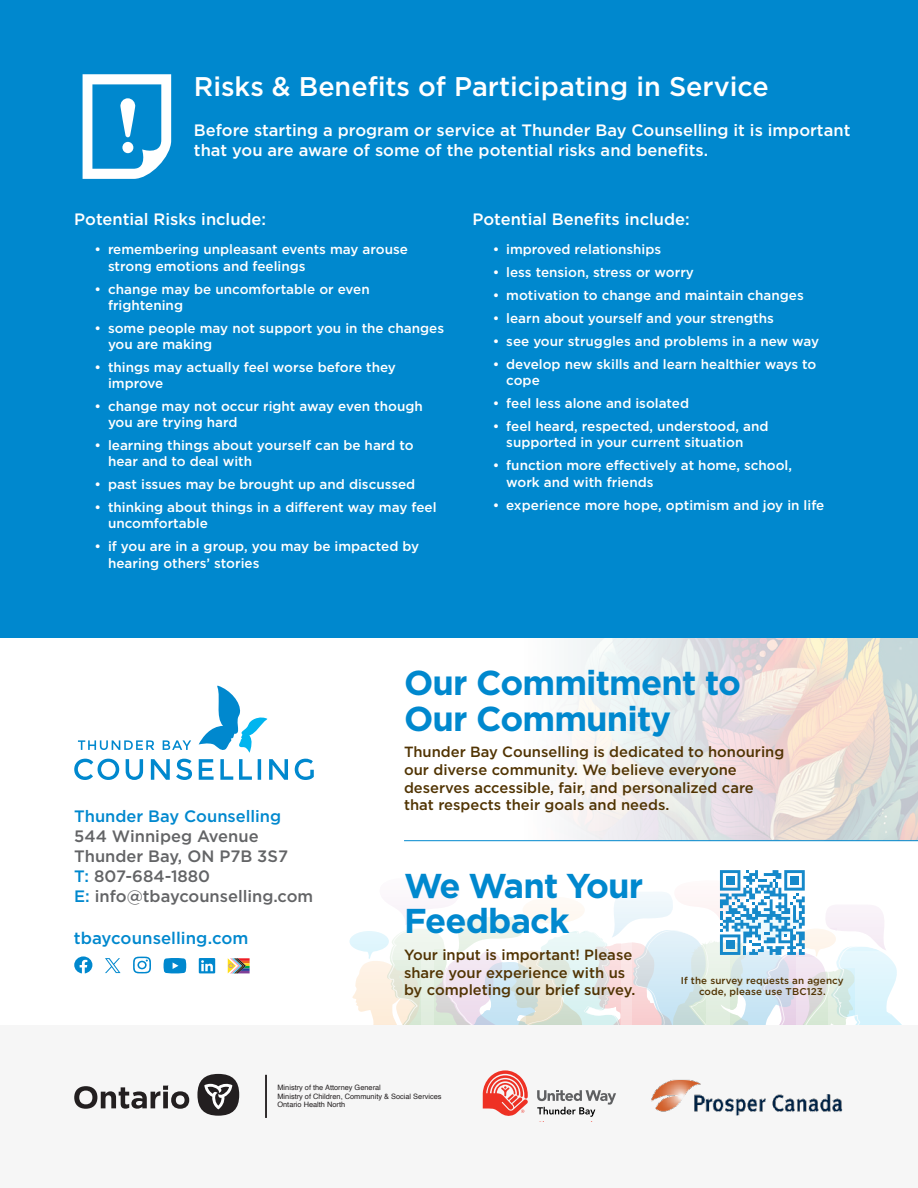
<style>
.page{position:relative;width:918px;height:1188px;background:#fff}
.page>*{position:absolute;margin:0;border:0;box-sizing:border-box;transform-origin:0 0}
.t1{font:700 34.5px/35.4px "Gotham";letter-spacing:-.025em;color:#0088ce}
.t2{font:500 27px "Gotham";color:#fff}
.t3{font:500 16.8px "Gotham";color:#0088ce}
.t4{font:500 16.5px/19.8px "Gotham";color:#fff}
.t5{font:500 16.5px/19.8px "Gotham";color:#636466}
.t6{font:500 16.5px "Gotham";color:#0088ce}
.t7{font:500 14.85px/17.7px "Gotham";color:#513403}
.t8{font:500 13.5px/16.2px "Gotham";color:#fff}
.t9{font:500 9.9px/11.9px "Gotham";letter-spacing:.01em;color:#513403;text-align:center}
.t10{font:7.35px/8.9px "Helvetica";color:#231f20}
.s1{color:#0088ce}
</style>
<div class="page">
<img style="left:568px;top:638px;width:350px;height:202px">
<div style="left:0;top:0;width:918px;height:638px;background:#0088ce"></div>
<div style="left:0;top:1025px;width:918px;height:163px;background:#f6f6f6"></div>
<hr style="left:265px;top:1075px;width:2px;height:43px;background:#231f20">
<svg style="left:83px;top:74px;width:88px;height:105px"></svg>
<img style="left:651px;top:1079px;width:192px;height:37px">
<svg style="left:483px;top:1070px;width:45px;height:46px"></svg>
<svg style="left:537px;top:1090px;width:79px;height:27px"></svg>
<svg style="left:199px;top:685px;width:69px;height:68px"></svg>
<svg style="left:74px;top:759px;width:45px;height:21px"></svg>
<svg style="left:126px;top:759px;width:17px;height:21px"></svg>
<svg style="left:151px;top:759px;width:19px;height:21px"></svg>
<svg style="left:176px;top:759px;width:16px;height:21px"></svg>
<svg style="left:199px;top:759px;width:15px;height:21px"></svg>
<svg style="left:220px;top:759px;width:13px;height:21px"></svg>
<svg style="left:239px;top:759px;width:13px;height:21px"></svg>
<svg style="left:258px;top:759px;width:3px;height:21px"></svg>
<svg style="left:269px;top:759px;width:19px;height:21px"></svg>
<svg style="left:295px;top:759px;width:19px;height:21px"></svg>
<svg style="left:78px;top:740px;width:76px;height:10px"></svg>
<svg style="left:163px;top:740px;width:28px;height:10px"></svg>
<svg style="left:74px;top:1086px;width:115px;height:23px"></svg>
<div style="left:197px;top:1074px;width:42px;height:42px;background:#231f20;border-radius:50%"></div>
<svg style="left:204px;top:1083px;width:28px;height:26px"></svg>
<svg style="left:349px;top:870px;width:553px;height:155px"></svg>
<svg style="left:74px;top:956px;width:18px;height:17px"></svg>
<svg style="left:164px;top:958px;width:22px;height:15px"></svg>
<svg style="left:133px;top:957px;width:18px;height:16px"></svg>
<svg style="left:199px;top:958px;width:16px;height:15px"></svg>
<svg style="left:105px;top:958px;width:16px;height:15px"></svg>
<svg style="left:228px;top:958px;width:22px;height:15px"></svg>
<hr style="left:404px;top:840px;width:514px;height:1px;background:#0088ce">
<h2 class="t2" style="left:194px;top:69px;width:576px">Risks &amp; Benefits of Participating in Service</h2>
<p class="t4" style="left:194px;top:120px;width:658px">Before starting a program or service at Thunder Bay Counselling it is important that you are aware of some of the potential risks and benefits.</p>
<p class="t4" style="left:74px;top:209px;width:193px">Potential Risks include:</p>
<p class="t8" style="left:108px;top:241px;width:302px;text-indent:-14px">• remembering unpleasant events may arouse strong emotions and feelings</p>
<p class="t8" style="left:108px;top:281px;width:263px;text-indent:-14px">• change may be uncomfortable or even frightening</p>
<p class="t8" style="left:108px;top:320px;width:338px;text-indent:-14px">• some people may not support you in the changes you are making</p>
<p class="t8" style="left:108px;top:359px;width:289px;text-indent:-14px">• things may actually feel worse before they improve</p>
<p class="t8" style="left:108px;top:398px;width:316px;text-indent:-14px">• change may not occur right away even though you are trying hard</p>
<p class="t8" style="left:108px;top:437px;width:307px;text-indent:-14px">• learning things about yourself can be hard to hear and to deal with</p>
<p class="t8" style="left:94px;top:476px;width:322px">• past issues may be brought up and discussed</p>
<p class="t8" style="left:108px;top:499px;width:330px;text-indent:-14px">• thinking about things in a different way may feel uncomfortable</p>
<p class="t8" style="left:108px;top:538px;width:313px;text-indent:-14px">• if you are in a group, you may be impacted by hearing others’ stories</p>
<p class="t4" style="left:472px;top:209px;width:219px">Potential Benefits include:</p>
<p class="t8" style="left:493px;top:241px;width:170px">• improved relationships</p>
<p class="t8" style="left:493px;top:264px;width:203px">• less tension, stress or worry</p>
<p class="t8" style="left:493px;top:287px;width:313px">• motivation to change and maintain changes</p>
<p class="t8" style="left:493px;top:310px;width:283px">• learn about yourself and your strengths</p>
<p class="t8" style="left:493px;top:333px;width:328px">• see your struggles and problems in a new way</p>
<p class="t8" style="left:506px;top:356px;width:312px;text-indent:-14px">• develop new skills and learn healthier ways to cope</p>
<p class="t8" style="left:493px;top:395px;width:198px">• feel less alone and isolated</p>
<p class="t8" style="left:506px;top:418px;width:264px;text-indent:-14px">• feel heard, respected, understood, and supported in your current situation</p>
<p class="t8" style="left:506px;top:457px;width:287px;text-indent:-14px">• function more effectively at home, school, work and with friends</p>
<p class="t8" style="left:493px;top:497px;width:333px">• experience more hope, optimism and joy in life</p>
<p class="t6" style="left:74px;top:806px;width:209px">Thunder Bay Counselling</p>
<p class="t5" style="left:74px;top:826px;width:241px">544 Winnipeg Avenue<br>Thunder Bay, ON P7B 3S7<br><span class="s1">T:</span> 807-684-1880<br><span class="s1">E:</span> info@tbaycounselling.com</p>
<p class="t3" style="left:74px;top:927px;width:176px">tbaycounselling.com</p>
<h1 class="t1" style="left:404px;top:665px;width:338px">Our Commitment to<br>Our Community</h1>
<p class="t7" style="left:404px;top:743px;width:382px">Thunder Bay Counselling is dedicated to honouring our diverse community. We believe everyone deserves accessible, fair, and personalized care that respects their goals and needs.</p>
<h1 class="t1" style="left:404px;top:868px;width:241px">We Want Your<br>Feedback</h1>
<p class="t7" style="left:404px;top:946px;width:233px">Your input is important! Please share your experience with us by completing our brief survey.</p>
<p class="t9" style="left:681px;top:974px;width:164px">If the survey requests an agency code, please use TBC123.</p>
<p class="t10" style="left:277px;top:1083px;width:166px">Ministry of the Attorney General<br>Ministry of Children, Community &amp; Social Services<br>Ontario Health North</p>
</div>
